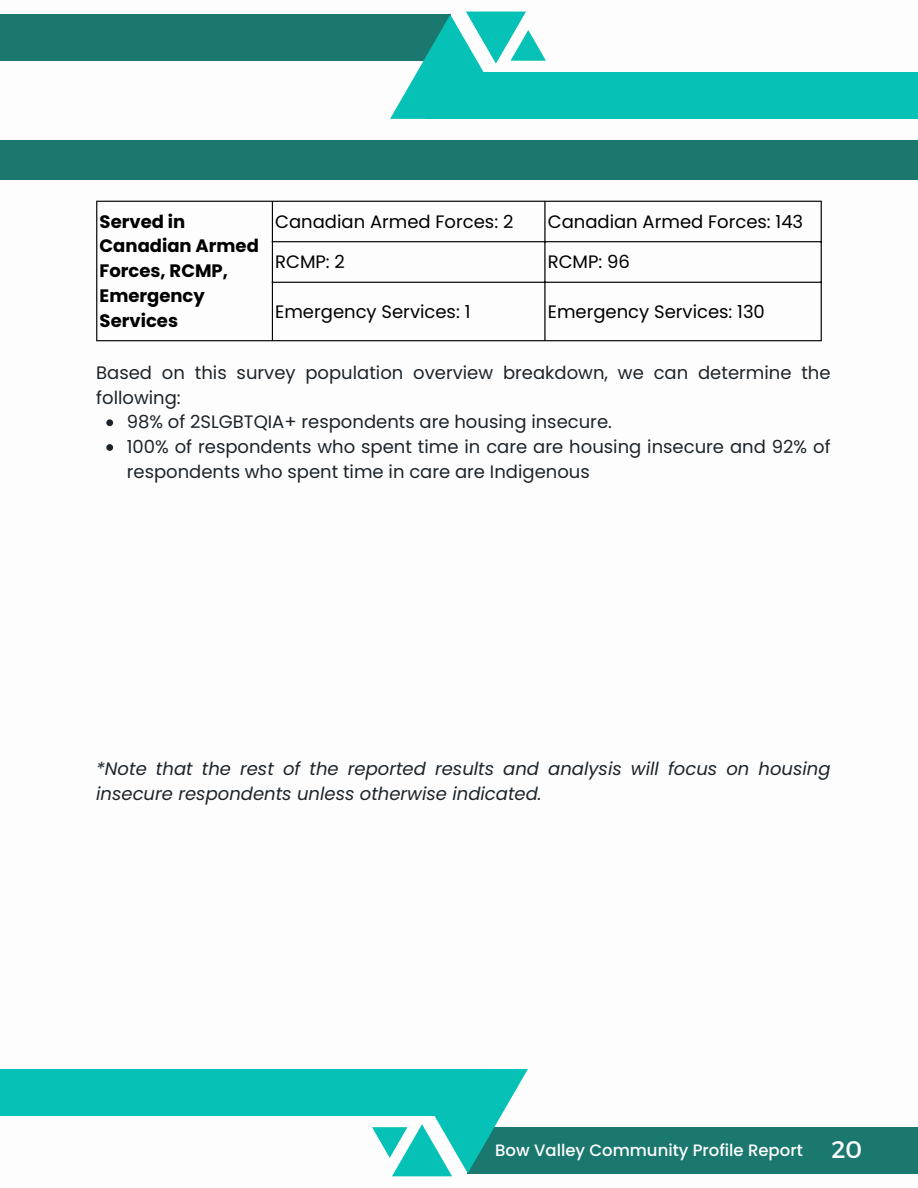
<style>
.page{position:relative;width:918px;height:1188px;background:#fff}
.page>*{position:absolute;margin:0;border:0;box-sizing:border-box;transform-origin:0 0}
.t1{font:24px "Montserrat";color:#fff}
.t2{font:18px/24.8px "Poppins";color:#1c242a}
.t3{font:italic 18px/24.8px "Poppins";color:#1c242a}
.t4{font:18px "Poppins";color:#000}
.t5{font:700 18px/24.8px "Poppins";color:#000}
.t6{font:500 16.5px "Poppins";color:#fff}
</style>
<div class="page">
<div style="left:0;top:15px;width:450px;height:46px;background:#1b786e"></div>
<div style="left:425px;top:73px;width:493px;height:46px;background:#06c2b6"></div>
<svg style="left:390px;top:12px;width:156px;height:107px"></svg>
<div style="left:0;top:140px;width:918px;height:39px;background:#1b786e"></div>
<div style="left:468px;top:1127px;width:450px;height:46px;background:#1b786e"></div>
<div style="left:0;top:1069px;width:493px;height:46px;background:#06c2b6"></div>
<svg style="left:372px;top:1069px;width:156px;height:107px"></svg>
<svg style="left:106px;top:419px;width:7px;height:7px"></svg>
<svg style="left:106px;top:444px;width:7px;height:7px"></svg>
<hr style="left:96px;top:202px;width:1px;height:138px;background:#000">
<hr style="left:272px;top:202px;width:1px;height:138px;background:#000">
<hr style="left:544px;top:202px;width:2px;height:138px;background:#000">
<hr style="left:821px;top:202px;width:1px;height:138px;background:#000">
<hr style="left:96px;top:201px;width:726px;height:1px;background:#000">
<hr style="left:272px;top:241px;width:550px;height:1px;background:#000">
<hr style="left:272px;top:282px;width:550px;height:1px;background:#000">
<hr style="left:96px;top:340px;width:726px;height:1px;background:#000">
<p class="t5" style="left:100px;top:209px;width:161px">Served in<br>Canadian Armed<br>Forces, RCMP,<br>Emergency<br>Services</p>
<p class="t4" style="left:275px;top:209px;width:240px">Canadian Armed Forces: 2</p>
<p class="t4" style="left:548px;top:209px;width:257px">Canadian Armed Forces: 143</p>
<p class="t4" style="left:275px;top:249px;width:71px">RCMP: 2</p>
<p class="t4" style="left:548px;top:249px;width:84px">RCMP: 96</p>
<p class="t4" style="left:275px;top:299px;width:197px">Emergency Services: 1</p>
<p class="t4" style="left:548px;top:299px;width:219px">Emergency Services: 130</p>
<p class="t2" style="left:96px;top:360px;width:736px">Based on this survey population overview breakdown, we can determine the following:</p>
<p class="t2" style="left:127px;top:410px;width:487px">98% of 2SLGBTQIA+ respondents are housing insecure.</p>
<p class="t2" style="left:127px;top:434px;width:705px">100% of respondents who spent time in care are housing insecure and 92% of respondents who spent time in care are Indigenous</p>
<p class="t3" style="left:96px;top:756px;width:736px">*Note that the rest of the reported results and analysis will focus on housing insecure respondents unless otherwise indicated.</p>
<p class="t6" style="left:495px;top:1139px;width:309px">Bow Valley Community Profile Report</p>
<p class="t1" style="left:831px;top:1134px;width:32px">20</p>
</div>
